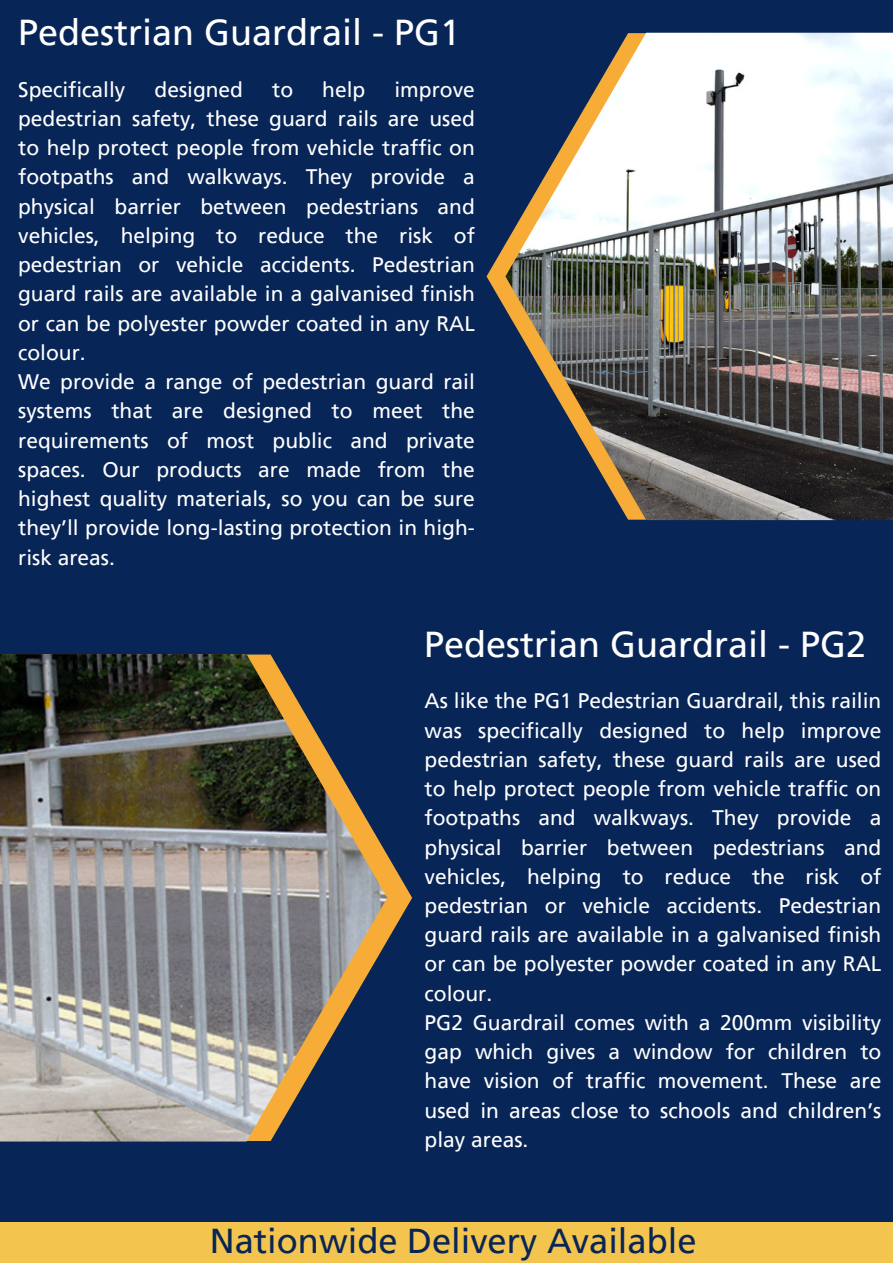
<style>
.page{position:relative;width:893px;height:1264px;background:#fff}
.page>*{position:absolute;margin:0;border:0;box-sizing:border-box;transform-origin:0 0}
.t1{font:36px "Frutiger LT Pro";color:#fff}
.t2{font:34.5px "Frutiger LT Pro";color:#082557}
.t3{font:21px/29.2px "Frutiger LT Pro";color:#fff;text-align:justify}
</style>
<div class="page">
<div style="left:0;top:0;width:892px;height:1262px;background:#082557"></div>
<img style="left:505px;top:33px;width:387px;height:487px">
<svg style="left:387px;top:854px;width:25px;height:87px"></svg>
<img style="left:0;top:654px;width:387px;height:487px">
<div style="left:0;top:1221px;width:892px;height:41px;background:#f4c54e"></div>
<p class="t1" style="left:18px;top:10px;width:443px">Pedestrian Guardrail - PG1</p>
<p class="t3" style="left:18px;top:75px;width:109px">Specifically</p>
<p class="t3" style="left:154px;top:75px;width:90px">designed</p>
<p class="t3" style="left:272px;top:75px;width:22px">to</p>
<p class="t3" style="left:322px;top:75px;width:45px">help</p>
<p class="t3" style="left:18px;top:75px;width:458px;text-indent:376px">improve pedestrian safety, these guard rails are used to help protect people from vehicle traffic on footpaths and walkways. They provide a physical barrier between pedestrians and vehicles, helping to reduce the risk of pedestrian or vehicle accidents. Pedestrian guard rails are available in a galvanised finish or can be polyester powder coated in any RAL colour.</p>
<p class="t3" style="left:18px;top:367px;width:458px">We provide a range of pedestrian guard rail systems that are designed to meet the requirements of most public and private spaces. Our products are made from the highest quality materials, so you can be sure they’ll provide long-lasting protection in high&shy;risk areas.</p>
<p class="t1" style="left:424px;top:622px;width:443px">Pedestrian Guardrail - PG2</p>
<p class="t3" style="left:424px;top:686px;width:458px">As like the PG1 Pedestrian Guardrail, this railin was specifically designed to help improve pedestrian safety, these guard rails are used to help protect people from vehicle traffic on footpaths and walkways. They provide a physical barrier between pedestrians and vehicles, helping to reduce the risk of pedestrian or vehicle accidents. Pedestrian guard rails are available in a galvanised finish or can be polyester powder coated in any RAL colour.</p>
<p class="t3" style="left:424px;top:1007px;width:458px">PG2 Guardrail comes with a 200mm visibility gap which gives a window for children to have vision of traffic movement. These are used in areas close to schools and children’s play areas.</p>
<p class="t2" style="left:210px;top:1220px;width:488px">Nationwide Delivery Available</p>
</div>
